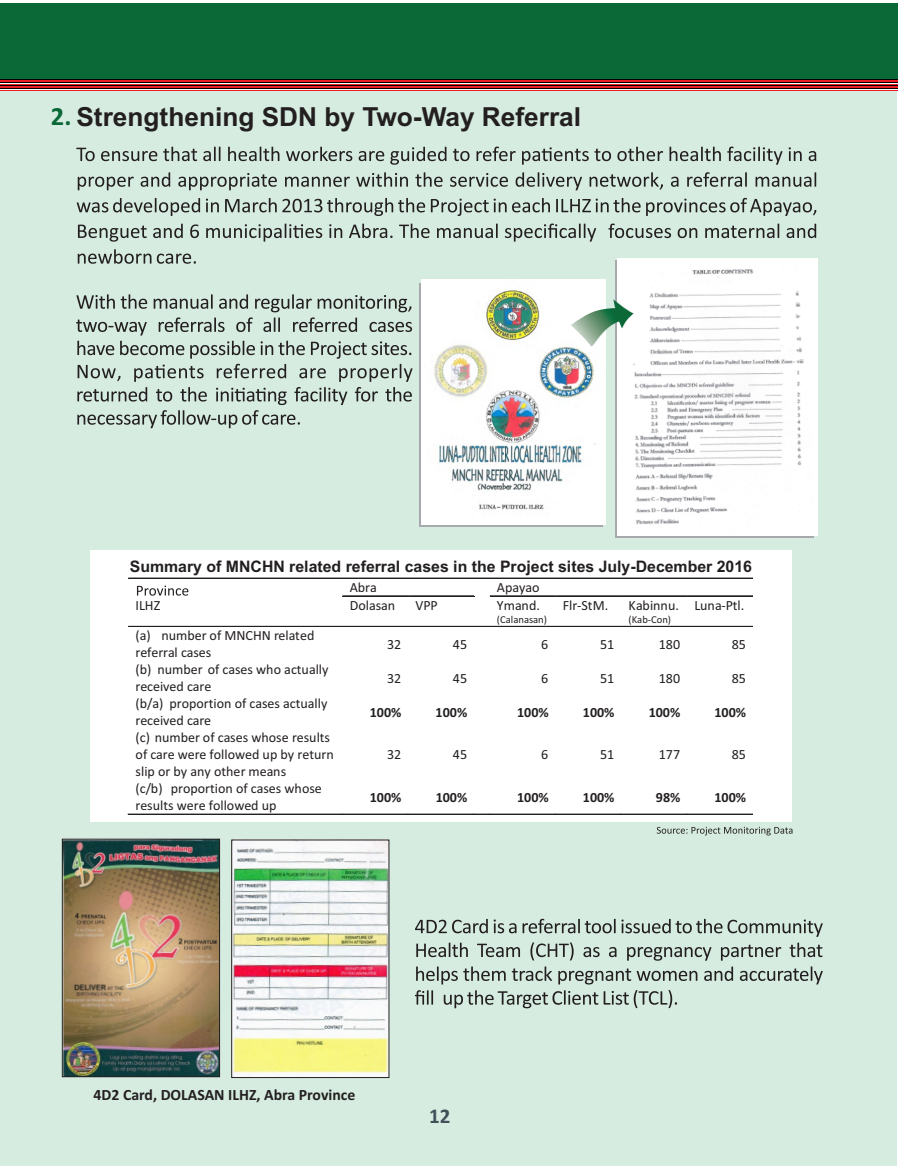
<style>
.page{position:relative;width:898px;height:1166px;background:#fff}
.page>*{position:absolute;margin:0;border:0;box-sizing:border-box;transform-origin:0 0}
.t1{font:700 26.25px "Arial";color:#231f20}
.t2{font:700 21px "Calibri";color:#425159}
.t3{font:700 15.92px "Arial";color:#231f20}
.t4{font:700 15.75px "Calibri";color:#231f20}
.t5{font:14px/17px "Calibri";color:#231f20}
.t6{font:700 14px "Calibri";color:#231f20}
.t7{font:10.67px "Calibri";color:#231f20}
.s1{font-family:"Calibri";font-size:26.43px;color:#0b6837}
</style>
<div class="page">
<div style="left:0;top:19px;width:896px;height:1147px;background:#d6ece1"></div>
<div style="left:0;top:3px;width:897px;height:82px;background:#0b6837"></div>
<div style="left:0;top:79px;width:898px;height:5px;background:#000"></div>
<hr style="left:0;top:80px;width:898px;height:4px;background:#ee1d23">
<hr style="left:0;top:82px;width:898px;height:2px;background:#000">
<hr style="left:0;top:83px;width:898px;height:3px;background:#ee1d23">
<hr style="left:0;top:83px;width:898px;height:1px;background:#fff">
<div style="left:0;top:85px;width:898px;height:5px;background:#ee1d23"></div>
<hr style="left:0;top:88px;width:898px;height:3px;background:#000">
<hr style="left:0;top:89px;width:898px;height:2px;background:#ee1d23">
<hr style="left:0;top:89px;width:898px;height:1px;background:#fff">
<div style="left:419px;top:283px;width:183px;height:244px;background:linear-gradient(to right,#a8a9ad,#a8a9ad)"></div>
<img style="left:421px;top:280px;width:184px;height:244px">
<div style="left:617px;top:258px;width:201px;height:277px;background:#fff"></div>
<img style="left:633px;top:269px;width:171px;height:255px">
<svg style="left:76px;top:147px;width:121px;height:14px"></svg>
<svg style="left:203px;top:147px;width:243px;height:18px"></svg>
<svg style="left:453px;top:147px;width:363px;height:18px"></svg>
<svg style="left:77px;top:172px;width:739px;height:92px"></svg>
<img style="left:64px;top:840px;width:154px;height:235px">
<div style="left:62px;top:838px;width:158px;height:239px;border:1px solid #231f20"></div>
<svg style="left:76px;top:294px;width:336px;height:134px"></svg>
<img style="left:233px;top:841px;width:154px;height:235px">
<div style="left:231px;top:839px;width:158px;height:239px;border:1px solid #231f20"></div>
<svg style="left:415px;top:918px;width:408px;height:90px"></svg>
<div style="left:90px;top:550px;width:702px;height:271px;background:#fff"></div>
<hr style="left:128px;top:578px;width:214px;height:1px;background:#231f20">
<hr style="left:343px;top:578px;width:131px;height:1px;background:#231f20">
<svg style="left:474px;top:578px;width:16px;height:1px"></svg>
<hr style="left:490px;top:578px;width:263px;height:1px;background:#231f20">
<hr style="left:342px;top:596px;width:66px;height:1px;background:#231f20">
<hr style="left:342px;top:595px;width:66px;height:1px;background:#231f20">
<hr style="left:409px;top:596px;width:65px;height:1px;background:#231f20">
<hr style="left:409px;top:595px;width:65px;height:1px;background:#231f20">
<hr style="left:490px;top:596px;width:65px;height:1px;background:#231f20">
<hr style="left:490px;top:595px;width:65px;height:1px;background:#231f20">
<hr style="left:556px;top:596px;width:65px;height:1px;background:#231f20">
<hr style="left:556px;top:595px;width:65px;height:1px;background:#231f20">
<hr style="left:622px;top:596px;width:65px;height:1px;background:#231f20">
<hr style="left:622px;top:595px;width:65px;height:1px;background:#231f20">
<hr style="left:688px;top:596px;width:65px;height:1px;background:#231f20">
<hr style="left:688px;top:595px;width:65px;height:1px;background:#231f20">
<hr style="left:128px;top:626px;width:214px;height:1px;background:#231f20">
<hr style="left:343px;top:626px;width:65px;height:1px;background:#231f20">
<hr style="left:409px;top:626px;width:65px;height:1px;background:#231f20">
<svg style="left:474px;top:626px;width:16px;height:1px"></svg>
<hr style="left:490px;top:626px;width:65px;height:1px;background:#231f20">
<hr style="left:556px;top:626px;width:65px;height:1px;background:#231f20">
<hr style="left:622px;top:626px;width:65px;height:1px;background:#231f20">
<hr style="left:688px;top:626px;width:65px;height:1px;background:#231f20">
<hr style="left:128px;top:814px;width:214px;height:1px;background:#231f20">
<hr style="left:128px;top:813px;width:214px;height:1px;background:#231f20">
<hr style="left:342px;top:814px;width:66px;height:1px;background:#231f20">
<hr style="left:342px;top:813px;width:66px;height:1px;background:#231f20">
<hr style="left:408px;top:814px;width:66px;height:1px;background:#231f20">
<hr style="left:408px;top:813px;width:66px;height:1px;background:#231f20">
<svg style="left:473px;top:813px;width:16px;height:2px"></svg>
<hr style="left:489px;top:814px;width:66px;height:1px;background:#231f20">
<hr style="left:489px;top:813px;width:66px;height:1px;background:#231f20">
<hr style="left:555px;top:814px;width:66px;height:1px;background:#231f20">
<hr style="left:555px;top:813px;width:66px;height:1px;background:#231f20">
<hr style="left:621px;top:814px;width:66px;height:1px;background:#231f20">
<hr style="left:621px;top:813px;width:66px;height:1px;background:#231f20">
<hr style="left:687px;top:814px;width:66px;height:1px;background:#231f20">
<hr style="left:687px;top:813px;width:66px;height:1px;background:#231f20">
<svg style="left:657px;top:826px;width:135px;height:9px"></svg>
<svg style="left:137px;top:585px;width:51px;height:10px"></svg>
<svg style="left:571px;top:299px;width:63px;height:48px"></svg>
<p class="t1" style="left:51px;top:99px;width:532px"><span class="s1">2.</span> Strengthening SDN by Two-Way Referral</p>
<p class="t3" style="left:130px;top:555px;width:624px">Summary of MNCHN related referral cases in the Project sites July-December 2016</p>
<p class="t5" style="left:350px;top:578px;width:29px">Abra</p>
<p class="t5" style="left:497px;top:578px;width:44px">Apayao</p>
<p class="t5" style="left:136px;top:596px;width:26px">ILHZ</p>
<p class="t5" style="left:350px;top:596px;width:47px">Dolasan</p>
<p class="t5" style="left:415px;top:596px;width:24px">VPP</p>
<p class="t5" style="left:497px;top:596px;width:44px">Ymand.</p>
<p class="t7" style="left:497px;top:613px;width:51px">(Calanasan)</p>
<p class="t5" style="left:563px;top:596px;width:47px">Flr-StM.</p>
<p class="t5" style="left:628px;top:596px;width:52px">Kabinnu.</p>
<p class="t7" style="left:628px;top:613px;width:44px">(Kab-Con)</p>
<p class="t5" style="left:694px;top:596px;width:51px">Luna-Ptl.</p>
<p class="t5" style="left:136px;top:626px;width:180px">(a) number of MNCHN related referral cases</p>
<p class="t5" style="left:387px;top:635px;width:16px">32</p>
<p class="t5" style="left:453px;top:635px;width:16px">45</p>
<p class="t5" style="left:541px;top:635px;width:9px">6</p>
<p class="t5" style="left:600px;top:635px;width:16px">51</p>
<p class="t5" style="left:659px;top:635px;width:23px">180</p>
<p class="t5" style="left:732px;top:635px;width:16px">85</p>
<p class="t5" style="left:136px;top:660px;width:194px">(b) number of cases who actually received care</p>
<p class="t5" style="left:387px;top:669px;width:16px">32</p>
<p class="t5" style="left:453px;top:669px;width:16px">45</p>
<p class="t5" style="left:541px;top:669px;width:9px">6</p>
<p class="t5" style="left:600px;top:669px;width:16px">51</p>
<p class="t5" style="left:659px;top:669px;width:23px">180</p>
<p class="t5" style="left:732px;top:669px;width:16px">85</p>
<p class="t5" style="left:136px;top:694px;width:193px">(b/a) proportion of cases actually received care</p>
<p class="t6" style="left:370px;top:703px;width:33px">100%</p>
<p class="t6" style="left:436px;top:703px;width:33px">100%</p>
<p class="t6" style="left:517px;top:703px;width:33px">100%</p>
<p class="t6" style="left:583px;top:703px;width:33px">100%</p>
<p class="t6" style="left:649px;top:703px;width:33px">100%</p>
<p class="t6" style="left:714px;top:703px;width:33px">100%</p>
<p class="t5" style="left:136px;top:728px;width:200px">(c) number of cases whose results of care were followed up by return slip or by any other means</p>
<p class="t5" style="left:387px;top:745px;width:16px">32</p>
<p class="t5" style="left:453px;top:745px;width:16px">45</p>
<p class="t5" style="left:541px;top:745px;width:9px">6</p>
<p class="t5" style="left:600px;top:745px;width:16px">51</p>
<p class="t5" style="left:659px;top:745px;width:23px">177</p>
<p class="t5" style="left:732px;top:745px;width:16px">85</p>
<p class="t5" style="left:136px;top:779px;width:188px">(c/b) proportion of cases whose results were followed up</p>
<p class="t6" style="left:370px;top:788px;width:33px">100%</p>
<p class="t6" style="left:436px;top:788px;width:33px">100%</p>
<p class="t6" style="left:517px;top:788px;width:33px">100%</p>
<p class="t6" style="left:583px;top:788px;width:33px">100%</p>
<p class="t6" style="left:656px;top:788px;width:26px">98%</p>
<p class="t6" style="left:714px;top:788px;width:33px">100%</p>
<p class="t4" style="left:94px;top:1084px;width:263px">4D2 Card, DOLASAN ILHZ, Abra Province</p>
<p class="t2" style="left:429px;top:1102px;width:23px">12</p>
</div>
